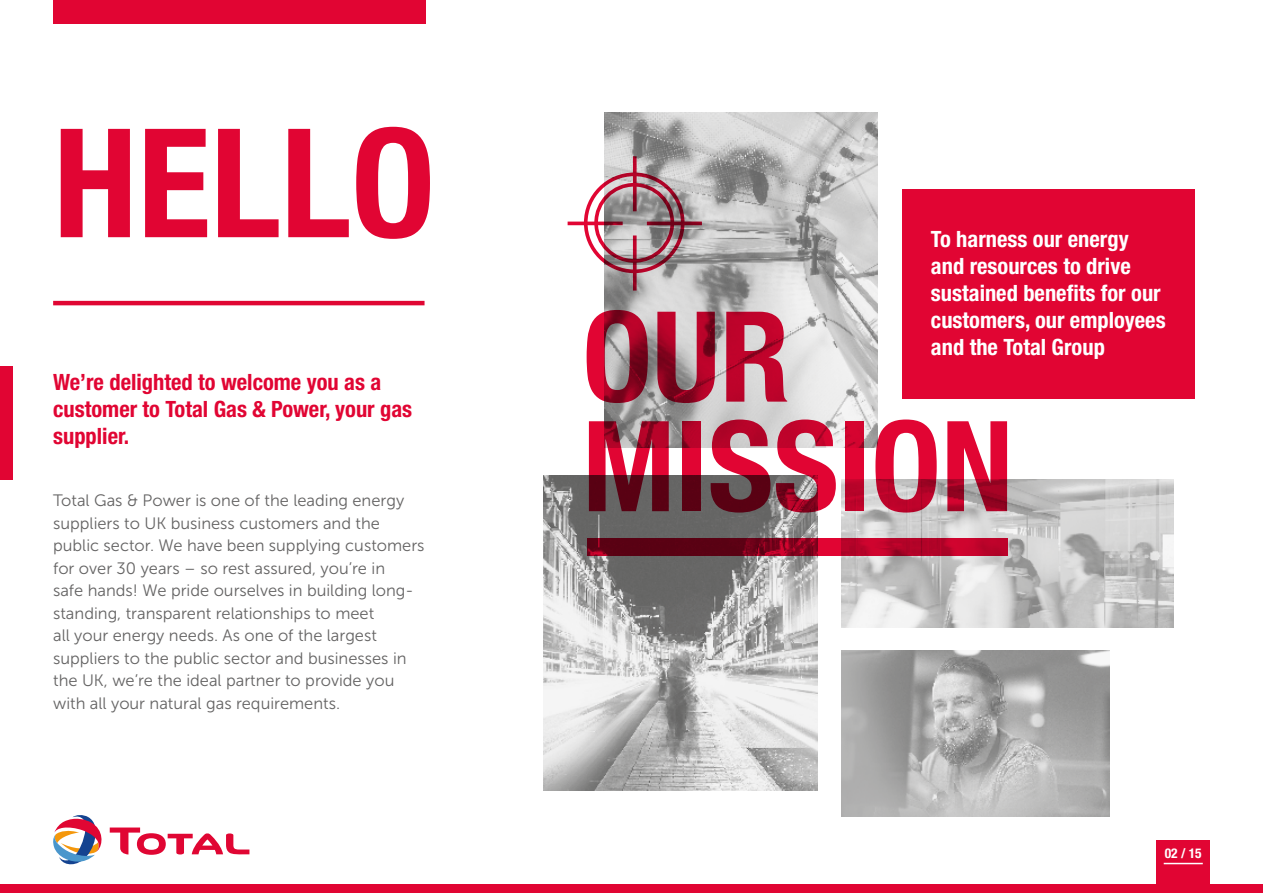
<style>
.page{position:relative;width:1263px;height:893px;background:#fff}
.page>*{position:absolute;margin:0;border:0;box-sizing:border-box;transform-origin:0 0}
.t1{font:700 condensed 151.65px "Helvetica Neue";color:#e10533}
.t2{font:700 condensed 125.85px/109.5px "Helvetica Neue";color:#e10533}
.t3{font:700 condensed 22.5px/27px "Helvetica Neue";color:#fff}
.t4{font:700 condensed 22.5px/27px "Helvetica Neue";color:#e10533}
.t5{font:16.5px/22.5px "Museo Sans 300";color:#646363}
.t6{font:700 condensed 13.5px "Helvetica Neue";color:#fff}
</style>
<div class="page">
<div style="left:53px;top:0;width:373px;height:24px;background:#e10533"></div>
<hr style="left:53px;top:301px;width:371px;height:4px;background:#e00633">
<div style="left:0;top:366px;width:12px;height:114px;background:#e10533"></div>
<img style="left:604px;top:113px;width:274px;height:334px">
<img style="left:544px;top:475px;width:273px;height:316px">
<img style="left:842px;top:650px;width:267px;height:166px">
<img style="left:842px;top:479px;width:331px;height:148px">
<div style="left:584px;top:173px;width:100px;height:100px;border:4px solid #e10533;border-radius:50%"></div>
<div style="left:594px;top:183px;width:80px;height:80px;border:4px solid #e10533;border-radius:50%"></div>
<hr style="left:568px;top:222px;width:55px;height:3px;background:#e10533">
<hr style="left:647px;top:222px;width:55px;height:3px;background:#e10533">
<svg style="left:633px;top:156px;width:4px;height:55px"></svg>
<svg style="left:633px;top:235px;width:4px;height:56px"></svg>
<div style="left:902px;top:189px;width:292px;height:210px;background:#e10533"></div>
<svg style="left:587px;top:538px;width:420px;height:17px;background:#900220"></svg>
<div style="left:0;top:884px;width:1263px;height:9px;background:#e10533"></div>
<div style="left:1157px;top:840px;width:53px;height:50px;background:#e10533"></div>
<hr style="left:1164px;top:863px;width:39px;height:1px;background:#fff">
<svg style="left:110px;top:827px;width:139px;height:28px"></svg>
<svg style="left:53px;top:815px;width:49px;height:50px"></svg>
<h1 class="t1" style="left:53px;top:57px;width:384px">HELLO</h1>
<h3 class="t4" style="left:53px;top:368px;width:361px">We’re delighted to welcome you as a customer to Total Gas &amp; Power, your gas supplier.</h3>
<p class="t5" style="left:53px;top:489px;width:373px">Total Gas &amp; Power is one of the leading energy suppliers to UK business customers and the public sector. We have been supplying customers for over 30 years – so rest assured, you’re in<br>safe hands! We pride ourselves in building long&shy;standing, transparent relationships to meet<br>all your energy needs. As one of the largest suppliers to the public sector and businesses in the UK, we’re the ideal partner to provide you with all your natural gas requirements.</p>
<h3 class="t3" style="left:931px;top:225px;width:236px">To harness our energy and resources to drive sustained benefits for our customers, our employees and the Total Group</h3>
<h2 class="t2" style="left:582px;top:293px;width:433px">OUR<br>MISSION</h2>
<p class="t6" style="left:1165px;top:845px;width:38px">02 / 15</p>
</div>
